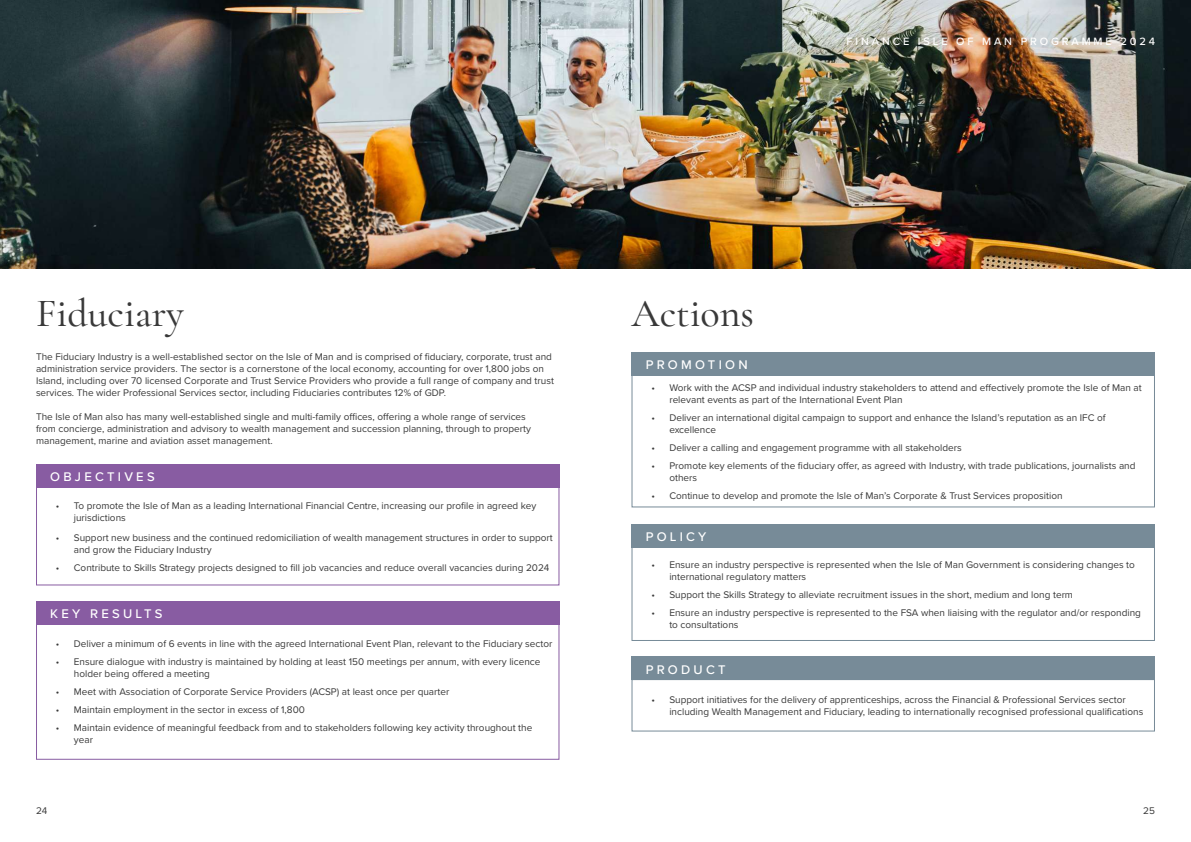
<style>
.page{position:relative;width:1191px;height:842px;background:#fff}
.page>*{position:absolute;margin:0;border:0;box-sizing:border-box;transform-origin:0 0}
.t1{font:500 40px "Cormorant Garamond";color:#393939}
.t2{font:500 13px "Proxima Nova";letter-spacing:.25em;color:#fff}
.t3{font:500 11px "Proxima Nova";letter-spacing:.26em;color:#fff}
.t4{font:10px/12px "Proxima Nova";color:#393939}
</style>
<div class="page">
<img style="left:0;top:0;width:1191px;height:269px">
<div style="left:36px;top:464px;width:523px;height:23px;background:#885ca2"></div>
<div style="left:36px;top:486px;width:523px;height:99px;border:1px solid #885ca2"></div>
<div style="left:36px;top:601px;width:523px;height:23px;background:#885ca2"></div>
<div style="left:36px;top:623px;width:523px;height:137px;border:1px solid #885ca2"></div>
<div style="left:631px;top:352px;width:524px;height:23px;background:#778b98"></div>
<div style="left:631px;top:374px;width:524px;height:133px;border:1px solid #778b98"></div>
<div style="left:631px;top:524px;width:524px;height:24px;background:#778b98"></div>
<div style="left:631px;top:547px;width:524px;height:94px;border:1px solid #778b98"></div>
<div style="left:631px;top:657px;width:524px;height:23px;background:#778b98"></div>
<div style="left:631px;top:679px;width:524px;height:52px;border:1px solid #778b98"></div>
<p class="t3" style="left:846px;top:33px;width:310px">FINANCE ISLE OF MAN PROGRAMME 2024</p>
<h1 class="t1" style="left:36px;top:289px;width:149px">Fiduciary</h1>
<p class="t4" style="left:36px;top:350px;width:519px">The Fiduciary Industry is a well-established sector on the Isle of Man and is comprised of fiduciary, corporate, trust and administration service providers. The sector is a cornerstone of the local economy, accounting for over 1,800 jobs on Island, including over 70 licensed Corporate and Trust Service Providers who provide a full range of company and trust services. The wider Professional Services sector, including Fiduciaries contributes 12% of GDP.</p>
<p class="t4" style="left:36px;top:410px;width:496px">The Isle of Man also has many well-established single and multi-family offices, offering a whole range of services from concierge, administration and advisory to wealth management and succession planning, through to property management, marine and aviation asset management.</p>
<h2 class="t2" style="left:50px;top:467px;width:106px">OBJECTIVES</h2>
<p class="t4" style="left:74px;top:499px;width:464px;text-indent:-18px">• To promote the Isle of Man as a leading International Financial Centre, increasing our profile in agreed key jurisdictions</p>
<p class="t4" style="left:74px;top:531px;width:480px;text-indent:-18px">• Support new business and the continued redomiciliation of wealth management structures in order to support and grow the Fiduciary Industry</p>
<p class="t4" style="left:56px;top:561px;width:495px">• Contribute to Skills Strategy projects designed to fill job vacancies and reduce overall vacancies during 2024</p>
<h2 class="t2" style="left:50px;top:604px;width:114px">KEY RESULTS</h2>
<p class="t4" style="left:56px;top:638px;width:498px">• Deliver a minimum of 6 events in line with the agreed International Event Plan, relevant to the Fiduciary sector</p>
<p class="t4" style="left:74px;top:656px;width:468px;text-indent:-18px">• Ensure dialogue with industry is maintained by holding at least 150 meetings per annum, with every licence holder being offered a meeting</p>
<p class="t4" style="left:56px;top:686px;width:395px">• Meet with Association of Corporate Service Providers (ACSP) at least once per quarter</p>
<p class="t4" style="left:56px;top:704px;width:251px">• Maintain employment in the sector in excess of 1,800</p>
<p class="t4" style="left:74px;top:722px;width:460px;text-indent:-18px">• Maintain evidence of meaningful feedback from and to stakeholders following key activity throughout the year</p>
<h1 class="t1" style="left:631px;top:289px;width:124px">Actions</h1>
<h2 class="t2" style="left:645px;top:355px;width:103px">PROMOTION</h2>
<p class="t4" style="left:669px;top:381px;width:474px;text-indent:-18px">• Work with the ACSP and individual industry stakeholders to attend and effectively promote the Isle of Man at relevant events as part of the International Event Plan</p>
<p class="t4" style="left:669px;top:411px;width:438px;text-indent:-18px">• Deliver an international digital campaign to support and enhance the Island’s reputation as an IFC of excellence</p>
<p class="t4" style="left:651px;top:441px;width:312px">• Deliver a calling and engagement programme with all stakeholders</p>
<p class="t4" style="left:669px;top:459px;width:467px;text-indent:-18px">• Promote key elements of the fiduciary offer, as agreed with Industry, with trade publications, journalists and others</p>
<p class="t4" style="left:651px;top:489px;width:413px">• Continue to develop and promote the Isle of Man’s Corporate &amp; Trust Services proposition</p>
<h2 class="t2" style="left:645px;top:527px;width:62px">POLICY</h2>
<p class="t4" style="left:669px;top:558px;width:467px;text-indent:-18px">• Ensure an industry perspective is represented when the Isle of Man Government is considering changes to international regulatory matters</p>
<p class="t4" style="left:651px;top:588px;width:423px">• Support the Skills Strategy to alleviate recruitment issues in the short, medium and long term</p>
<p class="t4" style="left:669px;top:606px;width:473px;text-indent:-18px">• Ensure an industry perspective is represented to the FSA when liaising with the regulator and/or responding to consultations</p>
<h2 class="t2" style="left:645px;top:659px;width:81px">PRODUCT</h2>
<p class="t4" style="left:669px;top:693px;width:475px;text-indent:-18px">• Support initiatives for the delivery of apprenticeships, across the Financial &amp; Professional Services sector including Wealth Management and Fiduciary, leading to internationally recognised professional qualifications</p>
<p class="t4" style="left:36px;top:804px;width:13px">24</p>
<p class="t4" style="left:1143px;top:804px;width:13px">25</p>
</div>
